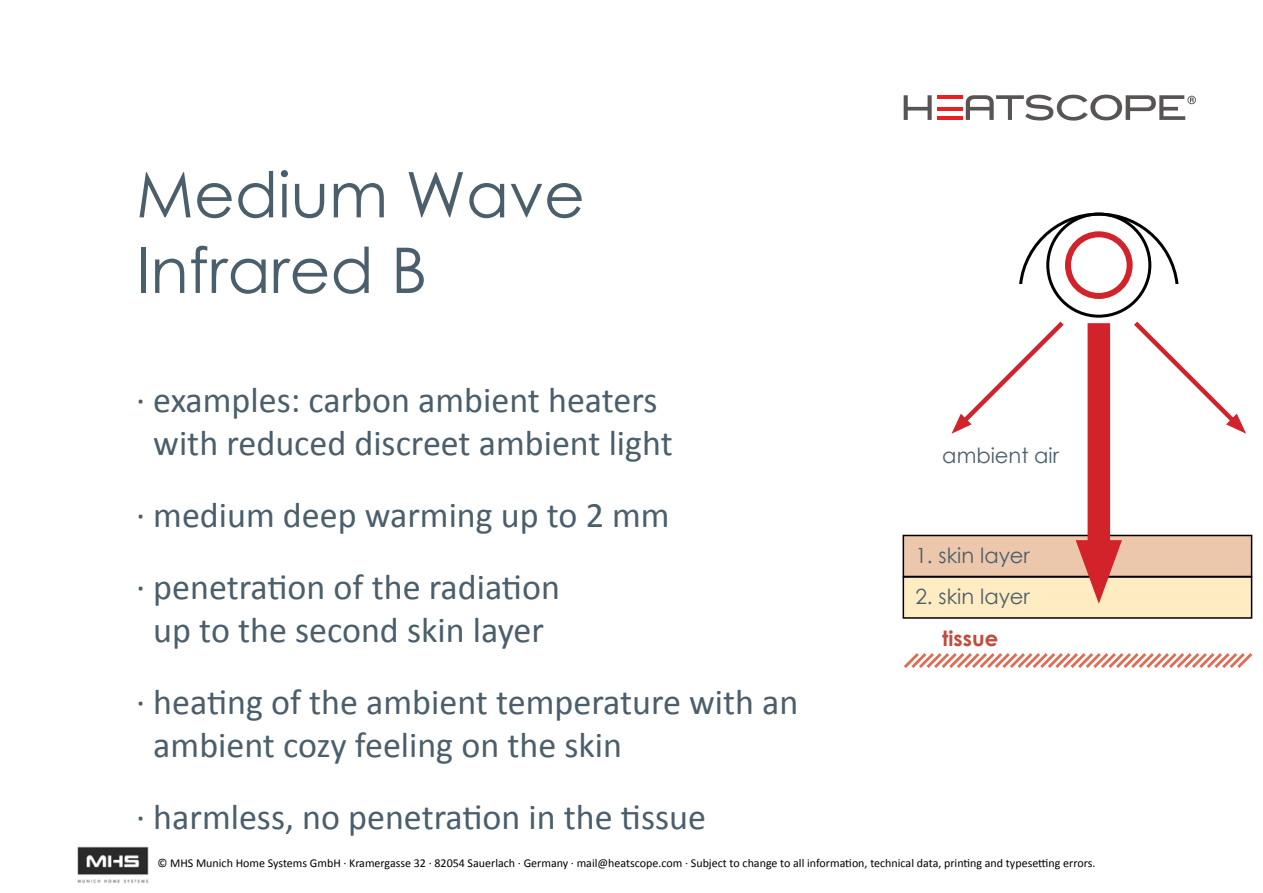
<style>
.page{position:relative;width:1263px;height:893px;background:#fff}
.page>*{position:absolute;margin:0;border:0;box-sizing:border-box;transform-origin:0 0}
.t1{font:63px/75.6px "Century Gothic";color:#4b5e6b}
.t2{font:36px/72px "Calibri";color:#4b5e6b}
.t3{font:21px "Century Gothic";color:#4b5e6b}
.t4{font:700 21px "Century Gothic";color:#c14b3e}
.t5{font:12px "Calibri";color:#000}
</style>
<div class="page">
<svg style="left:904px;top:95px;width:292px;height:26px"></svg>
<hr style="left:937px;top:116px;width:26px;height:4px;background:#ed1d24">
<hr style="left:937px;top:107px;width:26px;height:4px;background:#ed1d24">
<hr style="left:937px;top:95px;width:26px;height:4px;background:#ed1d24">
<div style="left:1065px;top:231px;width:68px;height:68px;border:6px solid #d2232a;border-radius:50%"></div>
<div style="left:1046px;top:213px;width:105px;height:105px;border:3px solid #000;border-radius:50%"></div>
<div style="left:903px;top:577px;width:348px;height:41px;background:#ffecc2"></div>
<div style="left:902px;top:576px;width:350px;height:43px;border:2px solid #000"></div>
<div style="left:903px;top:535px;width:348px;height:41px;background:#ecc7ab"></div>
<div style="left:902px;top:535px;width:350px;height:42px;border:2px solid #000"></div>
<div style="left:1087px;top:323px;width:23px;height:242px;background:#d2232a"></div>
<svg style="left:1076px;top:540px;width:46px;height:64px"></svg>
<svg style="left:951px;top:321px;width:113px;height:113px"></svg>
<svg style="left:1134px;top:321px;width:112px;height:113px"></svg>
<svg style="left:904px;top:653px;width:349px;height:15px"></svg>
<img style="left:77px;top:846px;width:72px;height:38px">
<h1 class="t1" style="left:136px;top:156px;width:450px">Medium Wave<br>Infrared B</h1>
<p class="t2" style="left:136px;top:378px;width:538px;line-height:43.2px;text-align:center">· examples: carbon ambient heaters with reduced discreet ambient light</p>
<p class="t2" style="left:136px;top:479px;width:535px">· medium deep warming up to 2 mm · penetration of the radiation</p>
<p class="t2" style="left:136px;top:594px;width:664px;text-indent:17px">up to the second skin layer<br>· heating of the ambient temperature with an</p>
<p class="t2" style="left:136px;top:710px;width:571px;text-indent:17px">ambient cozy feeling on the skin<br>· harmless, no penetration in the tissue</p>
<p class="t3" style="left:942px;top:441px;width:118px">ambient air</p>
<p class="t3" style="left:915px;top:540px;width:116px">1. skin layer</p>
<p class="t3" style="left:915px;top:582px;width:116px">2. skin layer</p>
<p class="t4" style="left:942px;top:622px;width:57px">tissue</p>
<p class="t5" style="left:157px;top:855px;width:939px">© MHS Munich Home Systems GmbH · Kramergasse 32 · 82054 Sauerlach · Germany · mail@heatscope.com · Subject to change to all information, technical data, printing and typesetting errors.</p>
</div>
